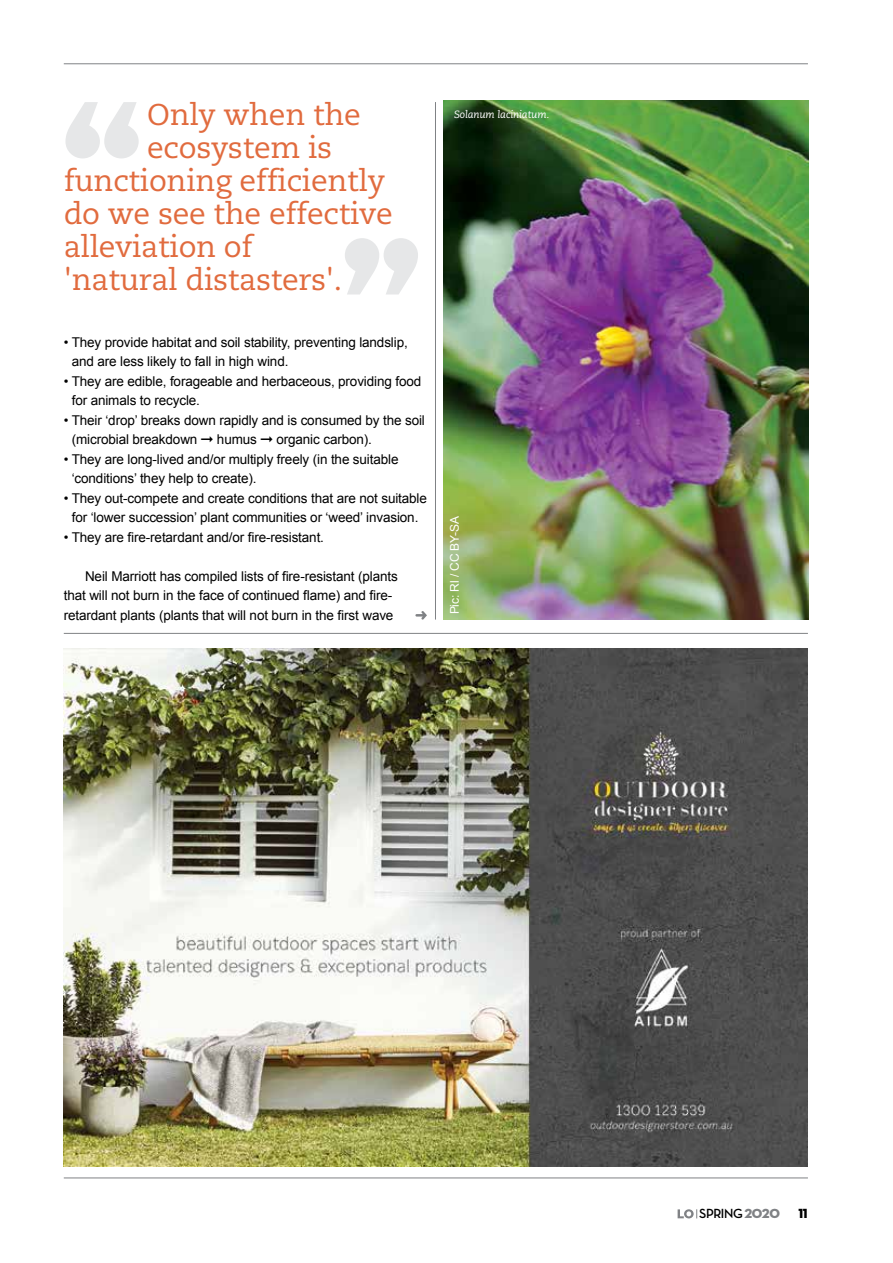
<style>
.page{position:relative;width:893px;height:1263px;background:#fff}
.page>*{position:absolute;margin:0;border:0;box-sizing:border-box;transform-origin:0 0}
.t1{font:30px/33px "Caecilia LT Std";letter-spacing:-.01em;color:#e16b3e}
.t2{font:13.5px/19.5px "Arial";letter-spacing:-.01em;color:#000}
.t3{font:700 13.5px "Neutra Disp";letter-spacing:-.03em;color:#000}
.t4{font:13.5px "Neutra Disp Titling";color:#000}
.t5{font:12px "Arial";letter-spacing:-.01em;color:#fff}
.t6{font:italic 10.5px "Caecilia LT Std";letter-spacing:-.01em;color:#fff}
.s1{font-family:"Neutra Disp Titling";font-weight:400;color:#808285}
</style>
<div class="page">
<svg style="left:678px;top:1209px;width:19px;height:9px"></svg>
<hr style="left:64px;top:1177px;width:744px;height:1px;background:#808285">
<hr style="left:64px;top:63px;width:744px;height:1px;background:#808285">
<hr style="left:435px;top:102px;width:1px;height:518px;background:#808285">
<img style="left:64px;top:648px;width:744px;height:518px">
<hr style="left:64px;top:633px;width:744px;height:1px;background:#808285">
<svg style="left:415px;top:611px;width:12px;height:9px"></svg>
<img style="left:444px;top:101px;width:364px;height:519px">
<svg style="left:65px;top:102px;width:74px;height:56px"></svg>
<svg style="left:345px;top:238px;width:73px;height:56px"></svg>
<h1 class="t1" style="left:147px;top:99px;width:215px">Only when the</h1>
<p class="t6" style="left:454px;top:108px;width:97px">Solanum laciniatum.</p>
<h1 class="t1" style="left:64px;top:132px;width:331px;text-indent:83px">ecosystem is functioning efficiently do we see the effective alleviation of<br>'natural distasters'.</h1>
<p class="t2" style="left:72px;top:332px;width:338px;text-indent:-8px">• They provide habitat and soil stability, preventing landslip, and are less likely to fall in high wind.</p>
<p class="t2" style="left:72px;top:371px;width:351px;text-indent:-8px">• They are edible, forageable and herbaceous, providing food for animals to recycle.</p>
<p class="t2" style="left:72px;top:410px;width:355px;text-indent:-8px">• Their ‘drop’ breaks down rapidly and is consumed by the soil (microbial breakdown ➞ humus ➞ organic carbon).</p>
<p class="t2" style="left:72px;top:449px;width:328px;text-indent:-8px">• They are long-lived and/or multiply freely (in the suitable ‘conditions’ they help to create).</p>
<p class="t2" style="left:64px;top:488px;width:365px;text-align:center">• They out-compete and create conditions that are not suitable for ‘lower succession’ plant communities or ‘weed’ invasion.</p>
<p class="t2" style="left:64px;top:527px;width:262px">• They are fire-retardant and/or fire-resistant.</p>
<p class="t2" style="left:64px;top:566px;width:336px;text-indent:21px">Neil Marriott has compiled lists of fire-resistant (plants that will not burn in the face of continued flame) and fire&shy;retardant plants (plants that will not burn in the first wave</p>
<p class="t5" style="left:447px;top:614px;width:100px;rotate:-90deg">Pic: Rl / CC BY-SA</p>
<p class="t3" style="left:699px;top:1206px;width:82px">SPRING <span class="s1">2020</span></p>
<p class="t4" style="left:798px;top:1205px;width:11px">11</p>
</div>
